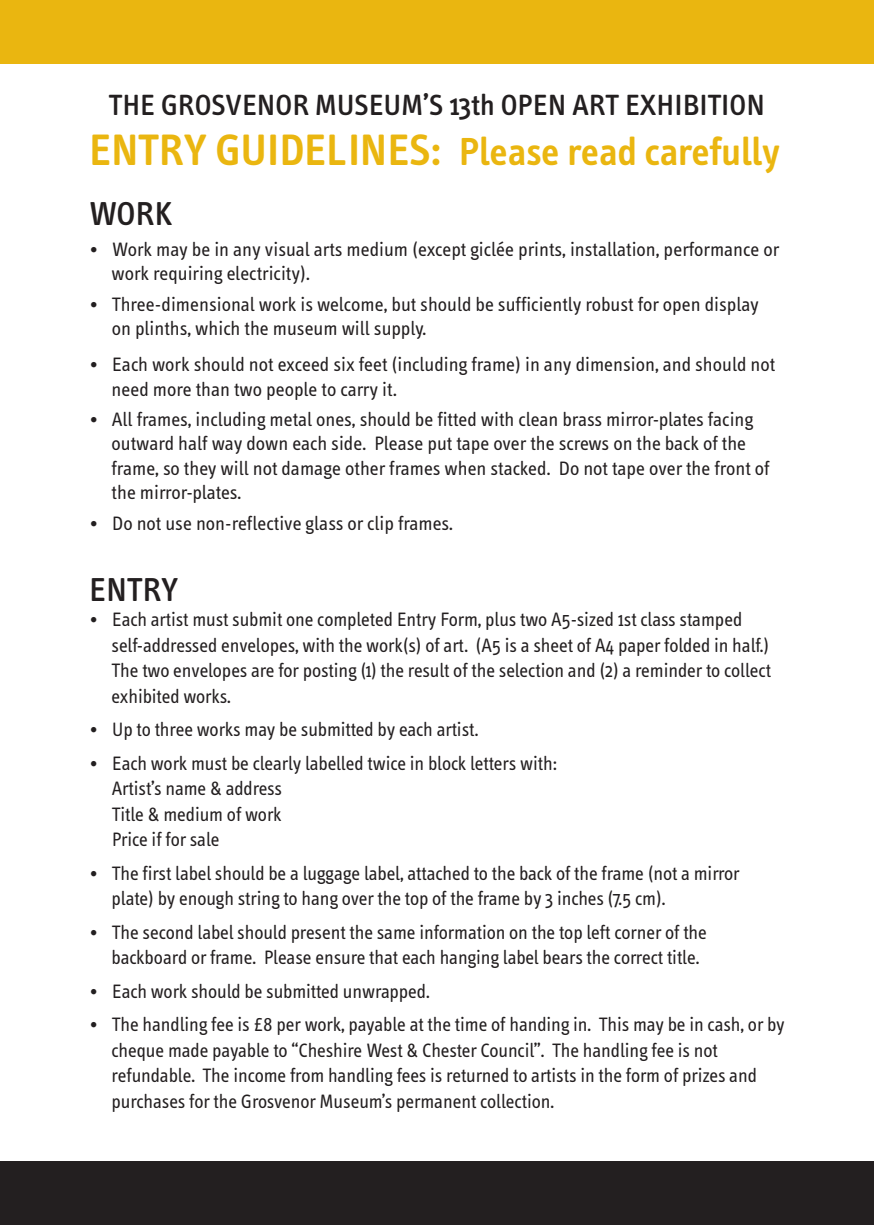
<style>
.page{position:relative;width:874px;height:1225px;background:#fff}
.page>*{position:absolute;margin:0;border:0;box-sizing:border-box;transform-origin:0 0}
.t1{font:600 40px "Info Text";color:#eab610}
.t2{font:500 34px "Info Text";color:#231f20}
.t3{font:500 30px "Info Text";color:#231f20}
.t4{font:20px/25.6px "Info Text";letter-spacing:-.005em;color:#231f20}
.s1{font-size:45px}
</style>
<div class="page">
<div style="left:0;top:0;width:873px;height:63px;background:#eab610"></div>
<div style="left:0;top:1162px;width:873px;height:63px;background:#231f20"></div>
<h3 class="t3" style="left:109px;top:93px;width:657px">THE GROSVENOR MUSEUM’S 13th OPEN ART EXHIBITION</h3>
<h1 class="t1" style="left:89px;top:136px;width:691px"><span class="s1">ENTRY GUIDELINES:</span> Please read carefully</h1>
<h2 class="t2" style="left:89px;top:201px;width:84px">WORK</h2>
<p class="t4" style="left:112px;top:238px;width:668px;line-height:24.6px;text-indent:-22px">• Work may be in any visual arts medium (except giclée prints, installation, performance or work requiring electricity).</p>
<p class="t4" style="left:112px;top:293px;width:648px;line-height:24.6px;text-indent:-23px">• Three-dimensional work is welcome, but should be sufficiently robust for open display on plinths, which the museum will supply.</p>
<p class="t4" style="left:112px;top:354px;width:664px;line-height:24.6px;text-indent:-22px">• Each work should not exceed six feet (including frame) in any dimension, and should not need more than two people to carry it.</p>
<p class="t4" style="left:112px;top:408px;width:659px;line-height:24.6px;text-indent:-23px">• All frames, including metal ones, should be fitted with clean brass mirror-plates facing outward half way down each side. Please put tape over the screws on the back of the frame, so they will not damage other frames when stacked. Do not tape over the front of the mirror-plates.</p>
<p class="t4" style="left:89px;top:511px;width:365px">• Do not use non-reflective glass or clip frames.</p>
<h2 class="t2" style="left:89px;top:576px;width:91px">ENTRY</h2>
<p class="t4" style="left:112px;top:608px;width:660px;text-indent:-22px">• Each artist must submit one completed Entry Form, plus two A5-sized 1st class stamped self-addressed envelopes, with the work(s) of art. (A5 is a sheet of A4 paper folded in half.)<br>The two envelopes are for posting (1) the result of the selection and (2) a reminder to collect exhibited works.</p>
<p class="t4" style="left:89px;top:718px;width:391px">• Up to three works may be submitted by each artist.</p>
<p class="t4" style="left:112px;top:752px;width:446px;text-indent:-23px">• Each work must be clearly labelled twice in block letters with:<br>Artist’s name &amp; address<br>Title &amp; medium of work<br>Price if for sale</p>
<p class="t4" style="left:112px;top:862px;width:629px;text-indent:-22px">• The first label should be a luggage label, attached to the back of the frame (not a mirror plate) by enough string to hang over the top of the frame by 3 inches (7.5 cm).</p>
<p class="t4" style="left:112px;top:921px;width:596px;text-indent:-23px">• The second label should present the same information on the top left corner of the backboard or frame. Please ensure that each hanging label bears the correct title.</p>
<p class="t4" style="left:89px;top:980px;width:342px">• Each work should be submitted unwrapped.</p>
<p class="t4" style="left:112px;top:1013px;width:674px;text-indent:-22px">• The handling fee is £8 per work, payable at the time of handing in. This may be in cash, or by cheque made payable to “Cheshire West &amp; Chester Council”. The handling fee is not refundable. The income from handling fees is returned to artists in the form of prizes and purchases for the Grosvenor Museum’s permanent collection.</p>
</div>
